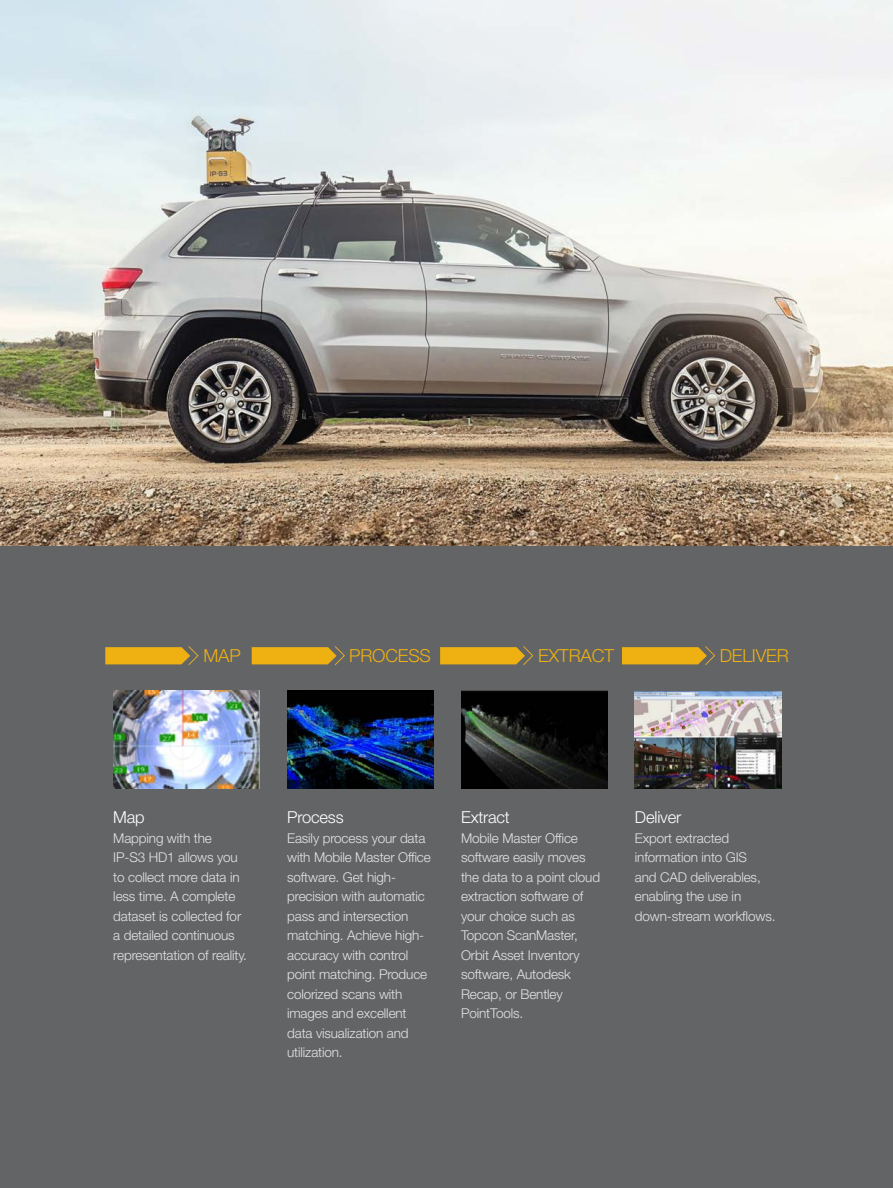
<style>
.page{position:relative;width:893px;height:1188px;background:#636466}
.page>*{position:absolute;margin:0;border:0;box-sizing:border-box;transform-origin:0 0}
.t1{font:300 18px "Helvetica Neue LT Std";letter-spacing:-.01em;color:#eeb111}
.t2{font:300 16.5px "Helvetica Neue LT Std";letter-spacing:-.01em;color:#fff}
.t3{font:300 13.5px/19.5px "Helvetica Neue LT Std";letter-spacing:-.01em;color:#e4e4e6}
</style>
<div class="page">
<img style="left:0;top:0;width:893px;height:545px">
<svg style="left:105px;top:646px;width:94px;height:20px"></svg>
<svg style="left:252px;top:646px;width:93px;height:20px"></svg>
<svg style="left:440px;top:646px;width:93px;height:20px"></svg>
<svg style="left:622px;top:646px;width:93px;height:20px"></svg>
<img style="left:287px;top:691px;width:146px;height:97px">
<img style="left:461px;top:691px;width:146px;height:97px">
<img style="left:635px;top:691px;width:146px;height:98px">
<img style="left:113px;top:691px;width:147px;height:97px">
<h1 class="t1" style="left:203px;top:644px;width:39px">MAP</h1>
<h1 class="t1" style="left:349px;top:644px;width:83px">PROCESS</h1>
<h1 class="t1" style="left:538px;top:644px;width:77px">EXTRACT</h1>
<h1 class="t1" style="left:720px;top:644px;width:70px">DELIVER</h1>
<p class="t2" style="left:113px;top:807px;width:33px">Map</p>
<p class="t3" style="left:113px;top:828px;width:135px">Mapping with the<br>IP-S3 HD1 allows you to collect more data in less time. A complete dataset is collected for a detailed continuous representation of reality.</p>
<p class="t2" style="left:287px;top:807px;width:58px">Process</p>
<p class="t3" style="left:287px;top:828px;width:145px">Easily process your data with Mobile Master Office software. Get high&shy;precision with automatic pass and intersection matching. Achieve high&shy;accuracy with control point matching. Produce colorized scans with images and excellent data visualization and utilization.</p>
<p class="t2" style="left:461px;top:807px;width:50px">Extract</p>
<p class="t3" style="left:461px;top:828px;width:141px">Mobile Master Office software easily moves the data to a point cloud extraction software of your choice such as<br>Topcon ScanMaster,<br>Orbit Asset Inventory software, Autodesk<br>Recap, or Bentley<br>PointTools.</p>
<p class="t2" style="left:635px;top:807px;width:48px">Deliver</p>
<p class="t3" style="left:635px;top:828px;width:142px">Export extracted information into GIS<br>and CAD deliverables, enabling the use in down-stream workflows.</p>
</div>
